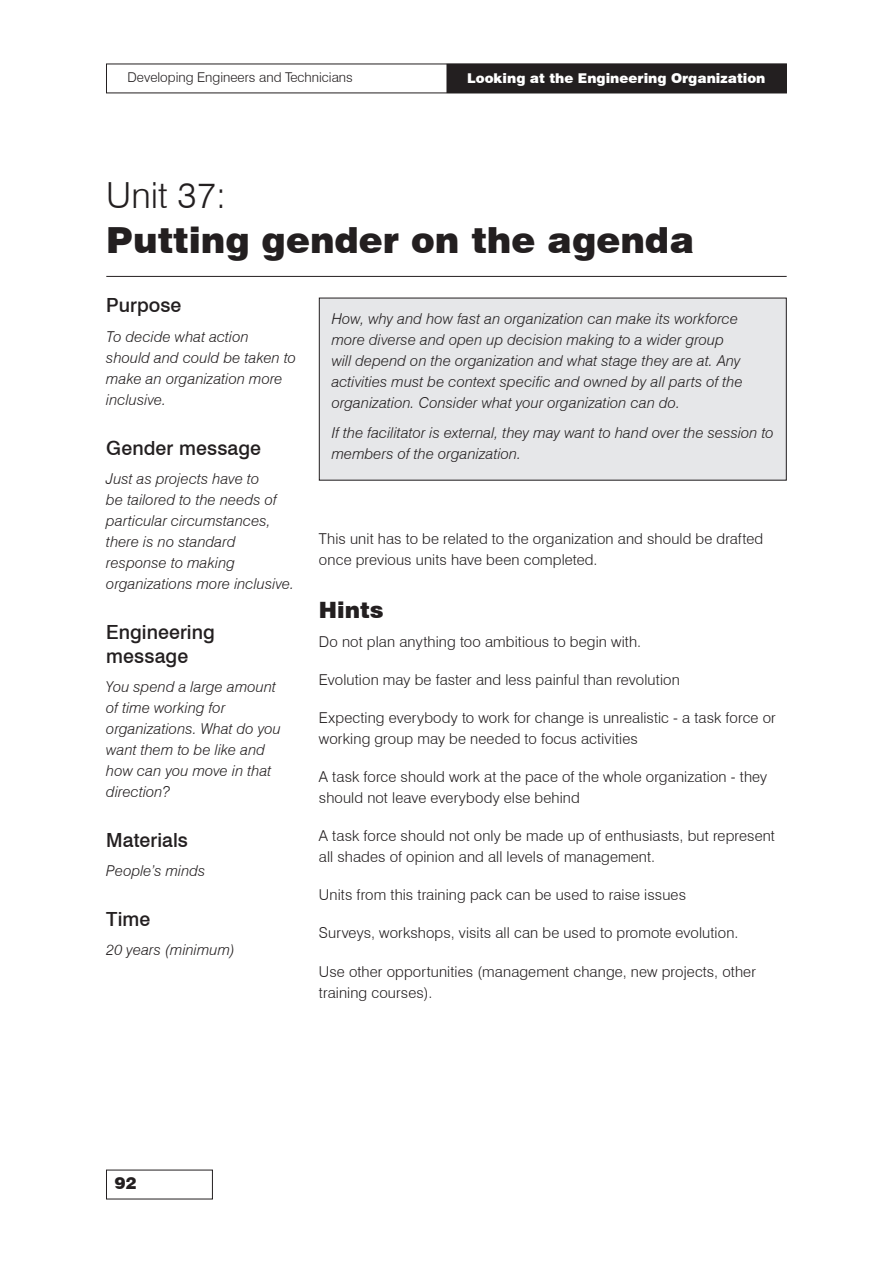
<style>
.page{position:relative;width:893px;height:1263px;background:#fff}
.page>*{position:absolute;margin:0;border:0;box-sizing:border-box;transform-origin:0 0}
.t1{font:900 36px "Swiss 721 BT";color:#231f20}
.t2{font:300 36px "Swiss 721 BT";color:#231f20}
.t3{font:900 22.5px "Swiss 721 BT";color:#231f20}
.t4{font:500 19.5px/24px "Swiss 721 BT";letter-spacing:.005em;color:#231f20}
.t5{font:900 16.5px "Swiss 721 BT";color:#231f20}
.t6{font:italic 300 15px/21px "Swiss 721 BT";letter-spacing:.01em;color:#231f20}
.t7{font:300 15px/21px "Swiss 721 BT";letter-spacing:.01em;color:#231f20}
.t8{font:900 13.5px "Swiss 721 BT";color:#fff}
.t9{font:300 13.5px "Swiss 721 BT";color:#231f20}
</style>
<div class="page">
<div style="left:447px;top:65px;width:339px;height:27px;background:#231f20"></div>
<div style="left:446px;top:64px;width:341px;height:29px;border:2px solid #231f20"></div>
<hr style="left:106px;top:276px;width:681px;height:1px;background:#231f20">
<div style="left:319px;top:298px;width:467px;height:182px;background:#e6e7e9"></div>
<p class="t9" style="left:128px;top:69px;width:227px">Developing Engineers and Technicians</p>
<p class="t8" style="left:467px;top:70px;width:300px">Looking at the Engineering Organization</p>
<h1 class="t2" style="left:106px;top:173px;width:121px">Unit 37:</h1>
<h1 class="t1" style="left:106px;top:218px;width:589px">Putting gender on the agenda</h1>
<h3 class="t4" style="left:106px;top:293px;width:77px">Purpose</h3>
<p class="t6" style="left:106px;top:326px;width:191px">To decide what action should and could be taken to make an organization more inclusive.</p>
<h3 class="t4" style="left:106px;top:435px;width:156px">Gender message</h3>
<p class="t6" style="left:106px;top:468px;width:189px">Just as projects have to<br>be tailored to the needs of particular circumstances, there is no standard response to making organizations more inclusive.</p>
<h3 class="t4" style="left:106px;top:619px;width:110px">Engineering message</h3>
<p class="t6" style="left:106px;top:676px;width:176px">You spend a large amount of time working for organizations. What do you want them to be like and how can you move in that direction?</p>
<h3 class="t4" style="left:106px;top:827px;width:83px">Materials</h3>
<p class="t6" style="left:106px;top:860px;width:101px">People’s minds</p>
<h3 class="t4" style="left:106px;top:906px;width:46px">Time</h3>
<p class="t6" style="left:106px;top:939px;width:130px">20 years (minimum)</p>
<p class="t6" style="left:332px;top:308px;width:413px">How, why and how fast an organization can make its workforce more diverse and open up decision making to a wider group will depend on the organization and what stage they are at. Any activities must be context specific and owned by all parts of the organization. Consider what your organization can do.</p>
<p class="t6" style="left:332px;top:422px;width:444px">If the facilitator is external, they may want to hand over the session to members of the organization.</p>
<p class="t7" style="left:319px;top:528px;width:446px">This unit has to be related to the organization and should be drafted once previous units have been completed.</p>
<h2 class="t3" style="left:319px;top:596px;width:66px">Hints</h2>
<p class="t7" style="left:319px;top:631px;width:324px">Do not plan anything too ambitious to begin with.</p>
<p class="t7" style="left:319px;top:669px;width:362px">Evolution may be faster and less painful than revolution</p>
<p class="t7" style="left:319px;top:707px;width:458px">Expecting everybody to work for change is unrealistic - a task force or working group may be needed to focus activities</p>
<p class="t7" style="left:319px;top:766px;width:450px">A task force should work at the pace of the whole organization - they should not leave everybody else behind</p>
<p class="t7" style="left:319px;top:825px;width:458px">A task force should not only be made up of enthusiasts, but represent all shades of opinion and all levels of management.</p>
<p class="t7" style="left:319px;top:884px;width:369px">Units from this training pack can be used to raise issues</p>
<p class="t7" style="left:319px;top:922px;width:421px">Surveys, workshops, visits all can be used to promote evolution.</p>
<p class="t7" style="left:319px;top:960px;width:438px">Use other opportunities (management change, new projects, other training courses).</p>
<p class="t5" style="left:115px;top:1173px;width:23px">92</p>
</div>
